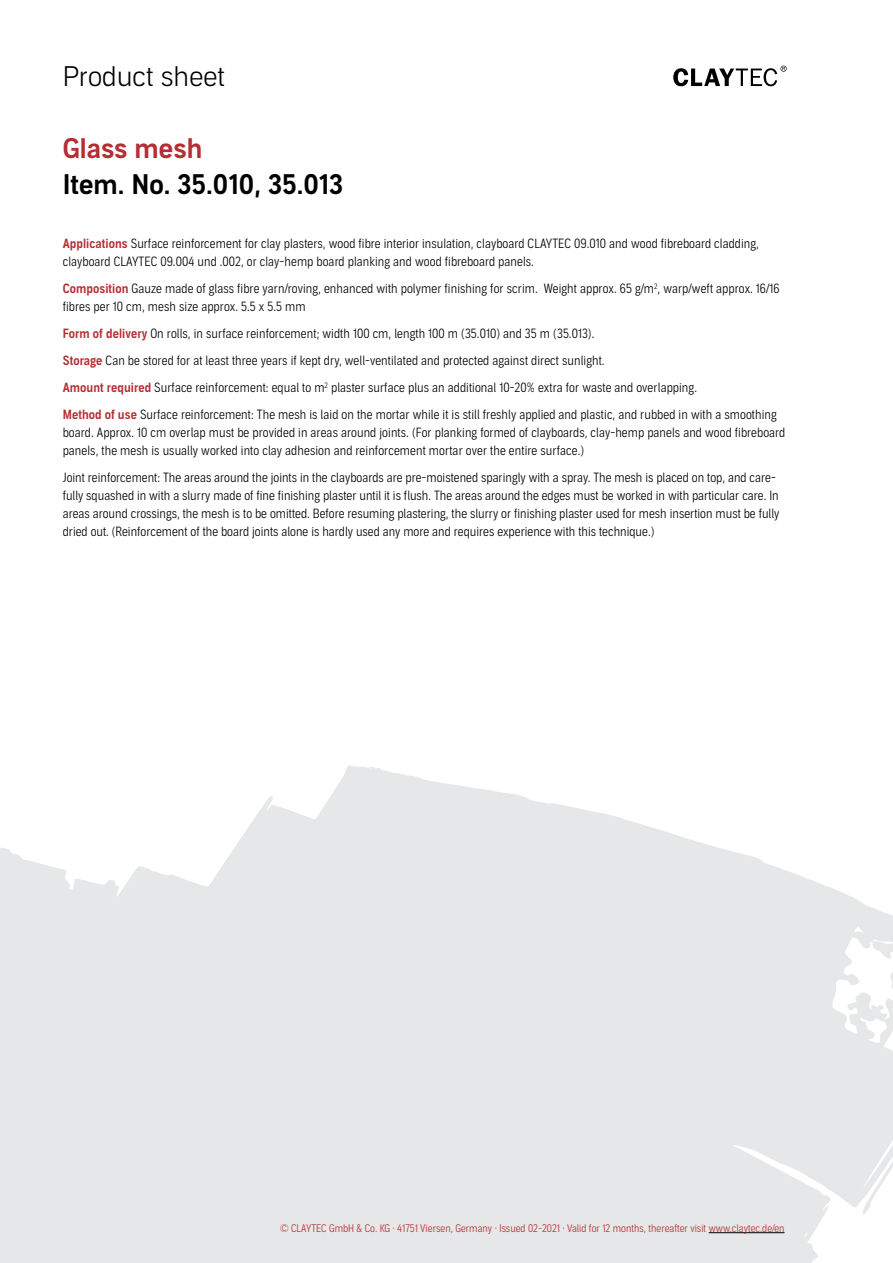
<style>
.page{position:relative;width:893px;height:1263px;background:#fff}
.page>*{position:absolute;margin:0;border:0;box-sizing:border-box;transform-origin:0 0}
.t1{font:27px "Aago Sm";color:#000}
.t2{font:300 27px "Aago";color:#000}
.t3{font:27px "Aago Sm";color:#b42e33}
.t4{font:300 12.75px/18px "Aago Condensed";letter-spacing:.005em;color:#000}
.t5{font:300 10.5px "Aago Condensed";color:#b42e33}
.s1{font-family:"Aago Condensed Sm";font-weight:400;color:#b42e33}
</style>
<div class="page">
<svg style="left:0;top:765px;width:893px;height:497px;fill:#e6e7e8"></svg>
<hr style="left:709px;top:1232px;width:75px;height:1px;background:#000">
<svg style="left:673px;top:66px;width:114px;height:20px"></svg>
<h1 class="t2" style="left:63px;top:61px;width:164px">Product sheet</h1>
<h1 class="t3" style="left:63px;top:133px;width:141px">Glass mesh</h1>
<h1 class="t1" style="left:63px;top:169px;width:282px">Item. No. 35.010, 35.013</h1>
<p class="t4" style="left:63px;top:235px;width:698px"><span class="s1">Applications</span> Surface reinforcement for clay plasters, wood fibre interior insulation, clayboard CLAYTEC 09.010 and wood fibreboard cladding, clayboard CLAYTEC 09.004 und .002, or clay-hemp board planking and wood fibreboard panels.</p>
<p class="t4" style="left:63px;top:280px;width:719px"><span class="s1">Composition</span> Gauze made of glass fibre yarn/roving, enhanced with polymer finishing for scrim. Weight approx. 65 g/m<sup>2</sup>, warp/weft approx. 16/16 fibres per 10 cm, mesh size approx. 5.5 x 5.5 mm</p>
<p class="t4" style="left:63px;top:321px;width:716px;line-height:27px"><span class="s1">Form of delivery</span> On rolls, in surface reinforcement; width 100 cm, length 100 m (35.010) and 35 m (35.013).<br><span class="s1">Storage</span> Can be stored for at least three years if kept dry, well-ventilated and protected against direct sunlight.<br><span class="s1">Amount required</span> Surface reinforcement: equal to m<sup>2</sup> plaster surface plus an additional 10-20% extra for waste and overlapping.<br><span class="s1">Method of use</span> Surface reinforcement: The mesh is laid on the mortar while it is still freshly applied and plastic, and rubbed in with a smoothing</p>
<p class="t4" style="left:63px;top:424px;width:724px">board. Approx. 10 cm overlap must be provided in areas around joints. (For planking formed of clayboards, clay-hemp panels and wood fibreboard panels, the mesh is usually worked into clay adhesion and reinforcement mortar over the entire surface.)</p>
<p class="t4" style="left:63px;top:469px;width:718px">Joint reinforcement: The areas around the joints in the clayboards are pre-moistened sparingly with a spray. The mesh is placed on top, and care&shy;fully squashed in with a slurry made of fine finishing plaster until it is flush. The areas around the edges must be worked in with particular care. In areas around crossings, the mesh is to be omitted. Before resuming plastering, the slurry or finishing plaster used for mesh insertion must be fully dried out. (Reinforcement of the board joints alone is hardly used any more and requires experience with this technique.)</p>
<p class="t5" style="left:280px;top:1222px;width:506px">© CLAYTEC GmbH &amp; Co. KG · 41751 Viersen, Germany · Issued 02-2021 · Valid for 12 months, thereafter visit www.claytec.de/en</p>
</div>
